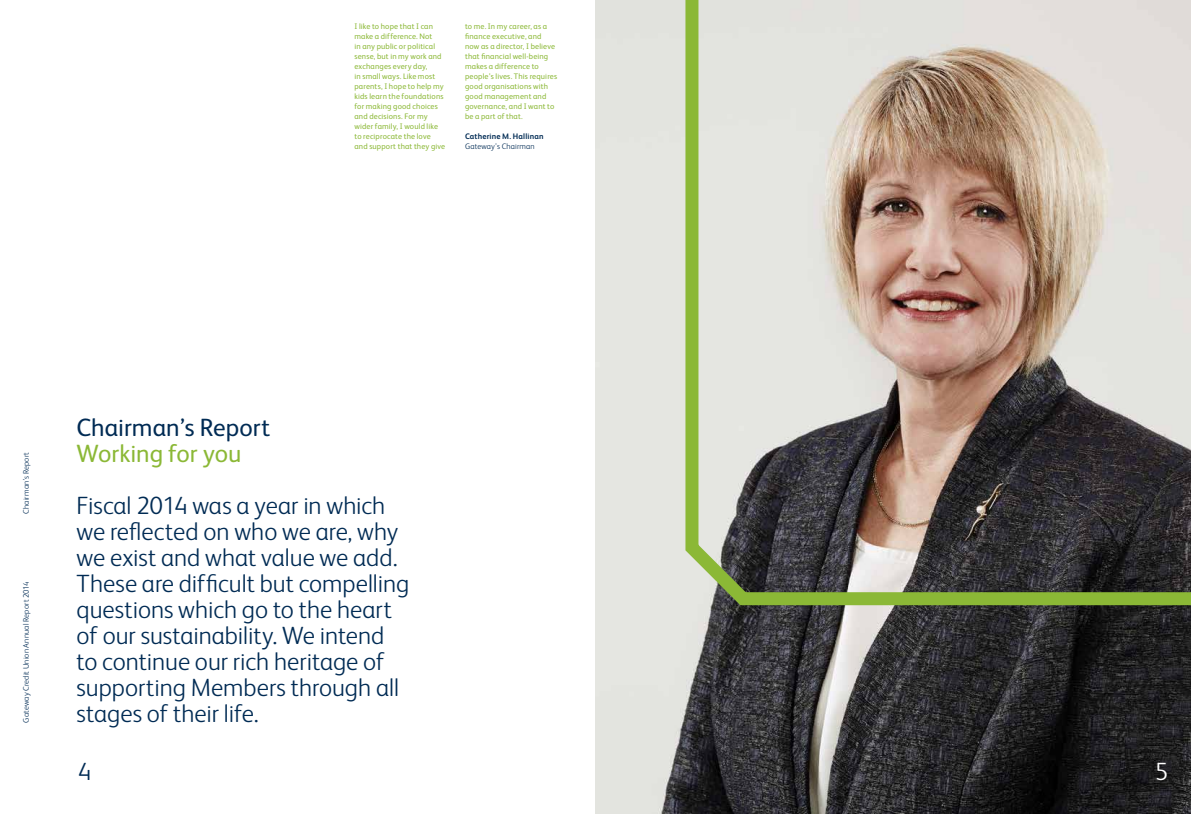
<style>
.page{position:relative;width:1191px;height:814px;background:#fff}
.page>*{position:absolute;margin:0;border:0;box-sizing:border-box;transform-origin:0 0}
.t1{font:300 25px/26px "FS Albert";color:#002b54}
.t2{font:25px "FS Albert";letter-spacing:.005em;color:#002b54}
.t3{font:25px "FS Albert";color:#8bb836}
.t4{font:300 25px "FS Albert";color:#fff}
.t5{font:8px/10px "FS Albert";letter-spacing:.02em;color:#8bb836}
.t6{font:300 8px "FS Albert";letter-spacing:.02em;color:#002b54}
.t7{font:700 8px "FS Albert";letter-spacing:.02em;color:#002b54}
</style>
<div class="page">
<img style="left:595px;top:0;width:596px;height:814px">
<svg style="left:679px;top:0;width:512px;height:611px;background:#aaa295"></svg>
<p class="t5" style="left:354px;top:21px;width:92px">I like to hope that I can make a difference. Not<br>in any public or political sense, but in my work and exchanges every day,<br>in small ways. Like most parents, I hope to help my kids learn the foundations for making good choices and decisions. For my wider family, I would like to reciprocate the love and support that they give</p>
<p class="t5" style="left:465px;top:21px;width:94px">to me. In my career, as a finance executive, and now as a director, I believe that financial well-being makes a difference to people’s lives. This requires good organisations with good management and governance, and I want to be a part of that.</p>
<p class="t7" style="left:465px;top:131px;width:80px">Catherine M. Hallinan</p>
<p class="t6" style="left:465px;top:141px;width:71px">Gateway’s Chairman</p>
<p class="t6" style="left:21px;top:514px;width:64px;rotate:-90deg">Chairman’s Report</p>
<p class="t6" style="left:21px;top:722px;width:143px;rotate:-90deg">Gateway Credit Union Annual Report 2014</p>
<h1 class="t2" style="left:77px;top:411px;width:195px">Chairman’s Report</h1>
<h1 class="t3" style="left:77px;top:437px;width:166px">Working for you</h1>
<p class="t1" style="left:77px;top:491px;width:334px">Fiscal 2014 was a year in which we reflected on who we are, why we exist and what value we add.<br>These are difficult but compelling questions which go to the heart of our sustainability. We intend to continue our rich heritage of supporting Members through all stages of their life.</p>
<h1 class="t1" style="left:78px;top:757px;width:15px">4</h1>
<h1 class="t4" style="left:1154px;top:755px;width:15px">5</h1>
</div>
